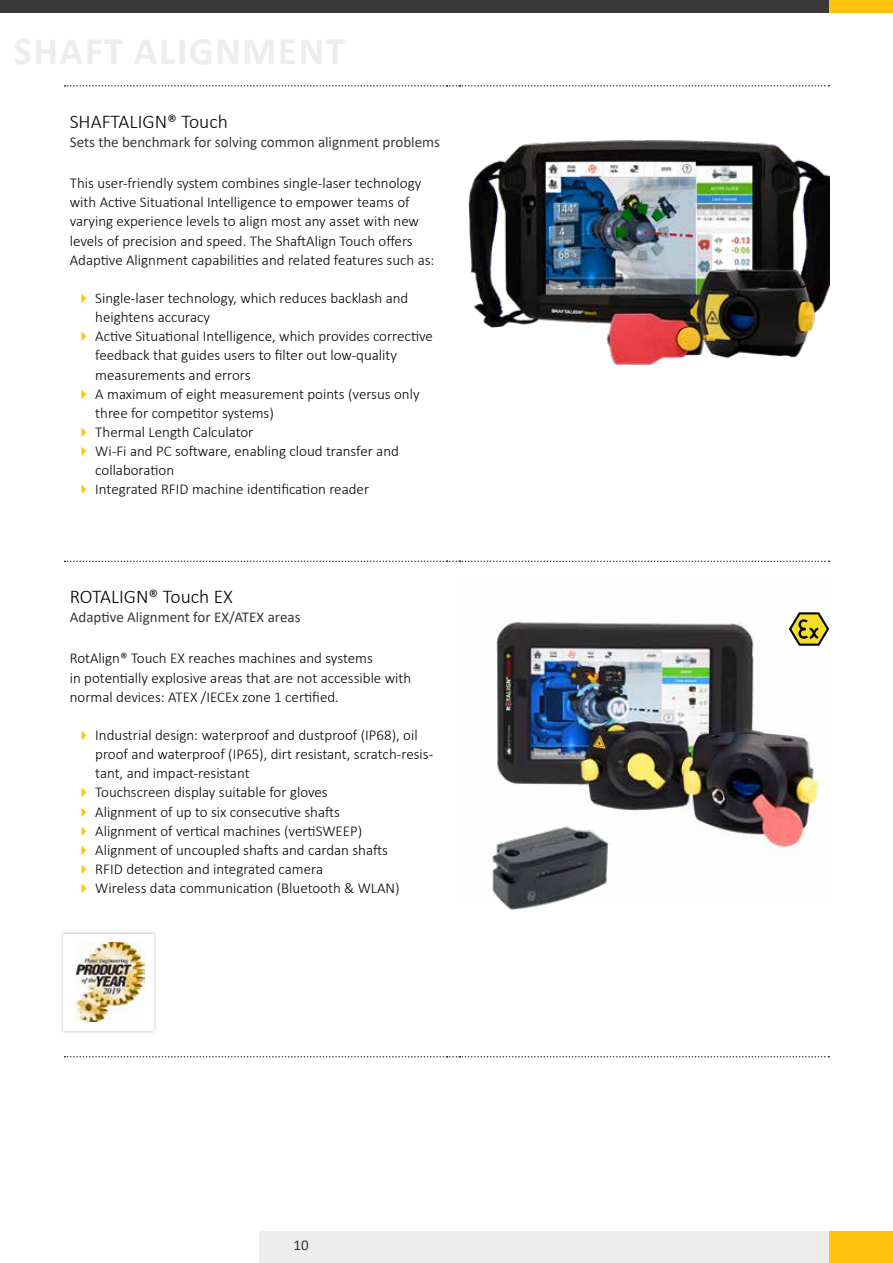
<style>
.page{position:relative;width:893px;height:1263px;background:#fff}
.page>*{position:absolute;margin:0;border:0;box-sizing:border-box;transform-origin:0 0}
.t1{font:300 19.5px "Calibri";color:#000}
.t2{font:300 15px/19.2px "Calibri";color:#000}
.t3{font:15px "Calibri";color:#383839}
</style>
<div class="page">
<div style="left:259px;top:1231px;width:570px;height:32px;background:#ededee"></div>
<div style="left:829px;top:1231px;width:64px;height:32px;background:#ffc20e"></div>
<div style="left:0;top:0;width:829px;height:13px;background:#383839"></div>
<div style="left:829px;top:0;width:64px;height:13px;background:#ffc20e"></div>
<img style="left:468px;top:140px;width:361px;height:225px">
<img style="left:496px;top:622px;width:333px;height:233px">
<img style="left:492px;top:825px;width:117px;height:85px">
<svg style="left:65px;top:85px;width:764px;height:2px"></svg>
<svg style="left:65px;top:561px;width:764px;height:1px"></svg>
<svg style="left:65px;top:1056px;width:764px;height:1px"></svg>
<div style="left:60px;top:930px;width:98px;height:104px;background:#000;opacity:.25"></div>
<div style="left:63px;top:934px;width:91px;height:97px;background:#fff"></div>
<img style="left:76px;top:943px;width:68px;height:78px">
<svg style="left:789px;top:612px;width:40px;height:34px"></svg>
<h1 class="t1" style="left:70px;top:109px;width:160px">SHAFTALIGN® Touch</h1>
<p class="t3" style="left:70px;top:131px;width:372px">Sets the benchmark for solving common alignment problems</p>
<p class="t2" style="left:70px;top:173px;width:366px">This user-friendly system combines single-laser technology with Active Situational Intelligence to empower teams of varying experience levels to align most any asset with new levels of precision and speed. The ShaftAlign Touch offers Adaptive Alignment capabilities and related features such as:</p>
<p class="t2" style="left:95px;top:288px;width:339px">Single-laser technology, which reduces backlash and heightens accuracy<br>Active Situational Intelligence, which provides corrective feedback that guides users to filter out low-quality measurements and errors<br>A maximum of eight measurement points (versus only three for competitor systems)<br>Thermal Length Calculator<br>Wi-Fi and PC software, enabling cloud transfer and collaboration<br>Integrated RFID machine identification reader</p>
<h1 class="t1" style="left:70px;top:584px;width:165px">ROTALIGN® Touch EX</h1>
<p class="t3" style="left:70px;top:606px;width:232px">Adaptive Alignment for EX/ATEX areas</p>
<p class="t2" style="left:70px;top:649px;width:343px">RotAlign® Touch EX reaches machines and systems<br>in potentially explosive areas that are not accessible with normal devices: ATEX /IECEx zone 1 certified.</p>
<p class="t2" style="left:95px;top:725px;width:339px">Industrial design: waterproof and dustproof (IP68), oil proof and waterproof (IP65), dirt resistant, scratch-resis&shy;tant, and impact-resistant<br>Touchscreen display suitable for gloves<br>Alignment of up to six consecutive shafts<br>Alignment of vertical machines (vertiSWEEP)<br>Alignment of uncoupled shafts and cardan shafts<br>RFID detection and integrated camera<br>Wireless data communication (Bluetooth &amp; WLAN)</p>
<p class="t3" style="left:293px;top:1235px;width:17px">10</p>
</div>
